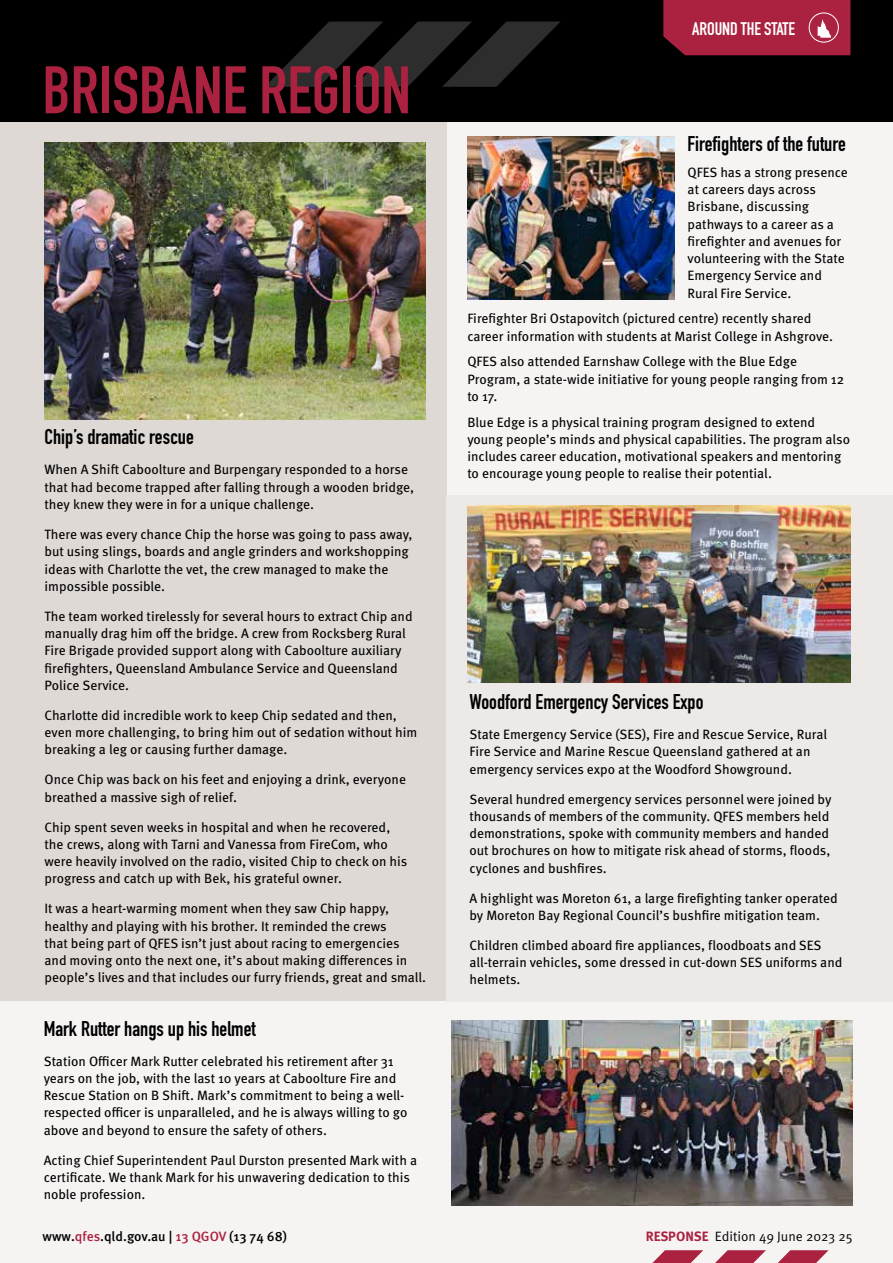
<style>
.page{position:relative;width:893px;height:1263px;background:#fff}
.page>*{position:absolute;margin:0;border:0;box-sizing:border-box;transform-origin:0 0}
.t1{font:700 66px "DIN Condensed";color:#aa2240}
.t2{font:700 21px "DIN Condensed";color:#000}
.t3{font:700 18px "DIN Condensed";letter-spacing:-.005em;color:#fff}
.t4{font:13.5px/17.2px "Meta Pro";color:#000}
.t5{font:500 13.5px "Meta Pro";color:#000}
.t6{font:13.5px "Meta Pro Norm";color:#000}
.s1{color:#aa2240}
.s2{font-family:"Meta Pro";font-weight:700;color:#aa2240}
</style>
<div class="page">
<div style="left:446px;top:120px;width:447px;height:472px;background:#f6f4f3"></div>
<div style="left:0;top:121px;width:446px;height:880px;background:#dfd9d5"></div>
<div style="left:0;top:1001px;width:893px;height:262px;background:#f6f4f3"></div>
<div style="left:446px;top:495px;width:447px;height:506px;background:#ede9e7"></div>
<img style="left:467px;top:506px;width:383px;height:176px">
<img style="left:467px;top:136px;width:208px;height:164px">
<img style="left:452px;top:1020px;width:401px;height:185px">
<div style="left:0;top:0;width:893px;height:121px;background:#000"></div>
<svg style="left:265px;top:22px;width:295px;height:65px"></svg>
<svg style="left:778px;top:1250px;width:51px;height:13px"></svg>
<svg style="left:715px;top:1250px;width:51px;height:13px"></svg>
<svg style="left:652px;top:1250px;width:51px;height:13px"></svg>
<div style="left:663px;top:0;width:187px;height:55px;background:#aa2240"></div>
<div style="left:809px;top:13px;width:30px;height:30px;border:1px solid #fff;border-radius:50%"></div>
<img style="left:45px;top:143px;width:381px;height:276px">
<h1 class="t1" style="left:43px;top:46px;width:370px">BRISBANE REGION</h1>
<h2 class="t2" style="left:45px;top:423px;width:151px">Chip’s dramatic rescue</h2>
<p class="t4" style="left:45px;top:460px;width:371px">When A Shift Caboolture and Burpengary responded to a horse that had become trapped after falling through a wooden bridge, they knew they were in for a unique challenge.</p>
<p class="t4" style="left:45px;top:525px;width:370px">There was every chance Chip the horse was going to pass away, but using slings, boards and angle grinders and workshopping ideas with Charlotte the vet, the crew managed to make the impossible possible.</p>
<p class="t4" style="left:45px;top:606px;width:370px">The team worked tirelessly for several hours to extract Chip and manually drag him off the bridge. A crew from Rocksberg Rural Fire Brigade provided support along with Caboolture auxiliary firefighters, Queensland Ambulance Service and Queensland Police Service.</p>
<p class="t4" style="left:45px;top:706px;width:374px">Charlotte did incredible work to keep Chip sedated and then, even more challenging, to bring him out of sedation without him breaking a leg or causing further damage.</p>
<p class="t4" style="left:45px;top:770px;width:363px">Once Chip was back on his feet and enjoying a drink, everyone breathed a massive sigh of relief.</p>
<p class="t4" style="left:45px;top:817px;width:364px">Chip spent seven weeks in hospital and when he recovered, the crews, along with Tarni and Vanessa from FireCom, who were heavily involved on the radio, visited Chip to check on his progress and catch up with Bek, his grateful owner.</p>
<p class="t4" style="left:45px;top:899px;width:383px">It was a heart-warming moment when they saw Chip happy, healthy and playing with his brother. It reminded the crews<br>that being part of QFES isn’t just about racing to emergencies<br>and moving onto the next one, it’s about making differences in people’s lives and that includes our furry friends, great and small.</p>
<h2 class="t2" style="left:44px;top:1014px;width:214px">Mark Rutter hangs up his helmet</h2>
<p class="t4" style="left:44px;top:1051px;width:365px">Station Officer Mark Rutter celebrated his retirement after 31 years on the job, with the last 10 years at Caboolture Fire and Rescue Station on B Shift. Mark’s commitment to being a well&shy;respected officer is unparalleled, and he is always willing to go above and beyond to ensure the safety of others.</p>
<p class="t4" style="left:44px;top:1150px;width:375px">Acting Chief Superintendent Paul Durston presented Mark with a certificate. We thank Mark for his unwavering dedication to this noble profession.</p>
<h3 class="t3" style="left:692px;top:17px;width:104px">AROUND THE STATE</h3>
<h2 class="t2" style="left:688px;top:130px;width:160px">Firefighters of the future</h2>
<p class="t4" style="left:688px;top:163px;width:162px">QFES has a strong presence at careers days across<br>Brisbane, discussing pathways to a career as a firefighter and avenues for volunteering with the State<br>Emergency Service and<br>Rural Fire Service.</p>
<p class="t4" style="left:467px;top:309px;width:367px">Firefighter Bri Ostapovitch (pictured centre) recently shared career information with students at Marist College in Ashgrove.</p>
<p class="t4" style="left:467px;top:352px;width:378px">QFES also attended Earnshaw College with the Blue Edge<br>Program, a state-wide initiative for young people ranging from 12 to 17.</p>
<p class="t4" style="left:467px;top:412px;width:384px">Blue Edge is a physical training program designed to extend young people’s minds and physical capabilities. The program also includes career education, motivational speakers and mentoring to encourage young people to realise their potential.</p>
<h2 class="t2" style="left:469px;top:687px;width:236px">Woodford Emergency Services Expo</h2>
<p class="t4" style="left:469px;top:725px;width:359px">State Emergency Service (SES), Fire and Rescue Service, Rural<br>Fire Service and Marine Rescue Queensland gathered at an emergency services expo at the Woodford Showground.</p>
<p class="t4" style="left:469px;top:789px;width:364px">Several hundred emergency services personnel were joined by thousands of members of the community. QFES members held demonstrations, spoke with community members and handed out brochures on how to mitigate risk ahead of storms, floods, cyclones and bushfires.</p>
<p class="t4" style="left:469px;top:888px;width:370px">A highlight was Moreton 61, a large firefighting tanker operated by Moreton Bay Regional Council’s bushfire mitigation team.</p>
<p class="t4" style="left:469px;top:936px;width:374px">Children climbed aboard fire appliances, floodboats and SES all-terrain vehicles, some dressed in cut-down SES uniforms and helmets.</p>
<p class="t5" style="left:43px;top:1226px;width:246px">www.<span class="s1">qfes</span>.qld.gov.au | <span class="s1">13 QGOV</span> (13 74 68)</p>
<p class="t6" style="left:646px;top:1226px;width:208px"><span class="s2">RESPONSE</span> Edition 49 June 2023 25</p>
</div>
